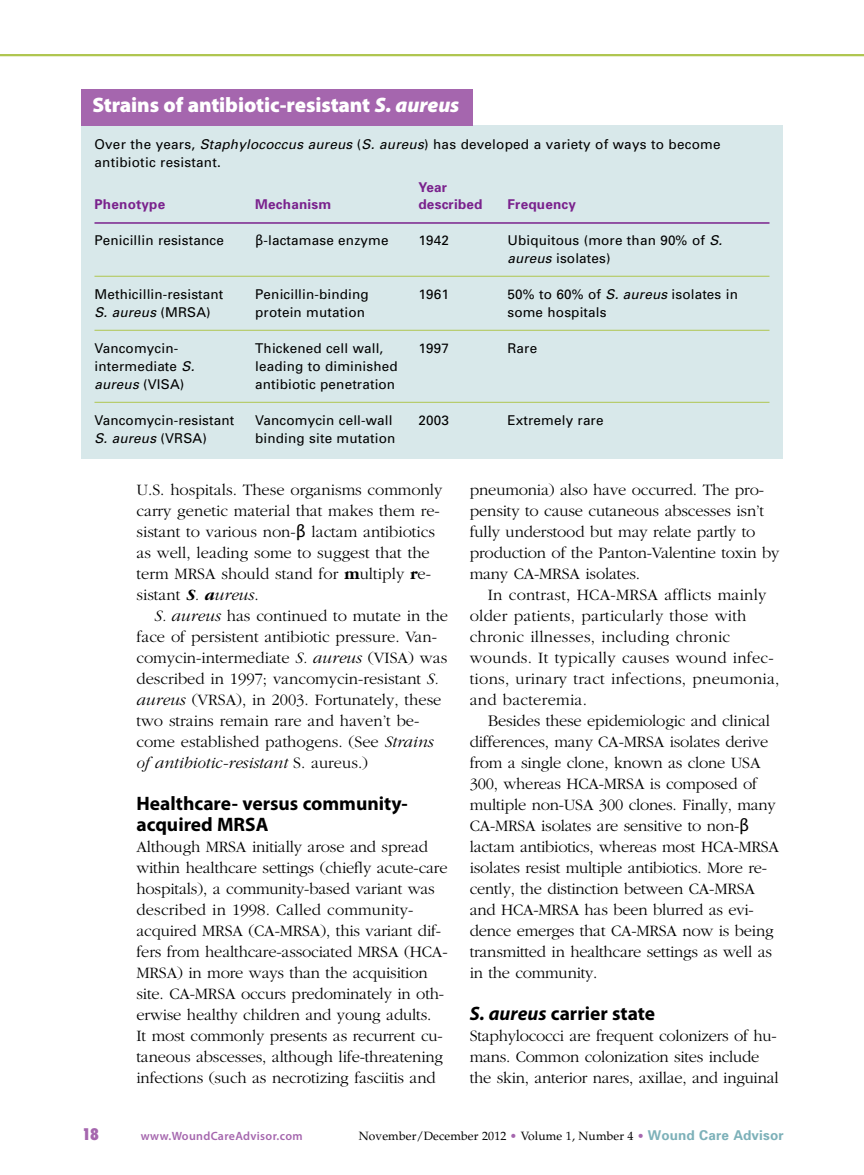
<style>
.page{position:relative;width:864px;height:1175px;background:#fff}
.page>*{position:absolute;margin:0;border:0;box-sizing:border-box;transform-origin:0 0}
.t1{font:900 21px "Myriad Pro";letter-spacing:-.005em;color:#fff}
.t2{font:700 19.5px/21px "Myriad Pro";color:#000}
.t3{font:300 16.5px/21px "Garamond";letter-spacing:-.01em;color:#000}
.t4{font:300 16.5px/21px "Garamond";letter-spacing:.015em;color:#000}
.t5{font:900 condensed 16.5px "Futura BT";color:#a566ae}
.t6{font:13.5px/18px "Univers";letter-spacing:.01em;color:#000}
.t7{font:700 13.5px "Univers";letter-spacing:.015em;color:#7a228d}
.t8{font:italic 13.5px "Univers";letter-spacing:.01em;color:#000}
.t9{font:12px "Palatino";letter-spacing:.01em;color:#000}
.t10{font:600 12px "Myriad Pro";letter-spacing:.025em;color:#a566ae}
.s1{font-style:italic}
.s2{font-family:"Lucida Grande"}
.s3{font-style:normal}
.s4{font-family:"Lucida Grande";font-weight:400}
.s5{font-weight:700}
.s6{font-weight:700;font-style:italic}
.s7{color:#a566ae}
.s8{font-family:"Univers";font-weight:700;font-size:13.5px;color:#7db1b9}
</style>
<div class="page">
<hr style="left:0;top:54px;width:864px;height:2px;background:#afc650">
<div style="left:81px;top:125px;width:702px;height:334px;background:#d8e8ea"></div>
<hr style="left:94px;top:222px;width:676px;height:2px;background:#7a228d">
<hr style="left:94px;top:276px;width:676px;height:1px;background:#afc650">
<hr style="left:94px;top:330px;width:676px;height:1px;background:#afc650">
<hr style="left:94px;top:402px;width:676px;height:1px;background:#afc650">
<div style="left:81px;top:89px;width:391px;height:36px;background:#a566ae"></div>
<p class="t1" style="left:92px;top:97px;width:369px">Strains of antibiotic-resistant <span class="s1">S. aureus</span></p>
<p class="t6" style="left:94px;top:136px;width:628px">Over the years, <span class="s1">Staphylococcus aureus</span> (<span class="s1">S. aureus</span>) has developed a variety of ways to become antibiotic resistant.</p>
<p class="t7" style="left:418px;top:182px;width:30px">Year</p>
<p class="t7" style="left:94px;top:199px;width:72px">Phenotype</p>
<p class="t7" style="left:255px;top:199px;width:78px">Mechanism</p>
<p class="t7" style="left:418px;top:199px;width:66px">described</p>
<p class="t7" style="left:507px;top:199px;width:70px">Frequency</p>
<p class="t6" style="left:94px;top:232px;width:131px">Penicillin resistance</p>
<p class="t6" style="left:255px;top:232px;width:135px"><span class="s2">β</span>-lactamase enzyme</p>
<p class="t6" style="left:418px;top:232px;width:32px">1942</p>
<p class="t6" style="left:507px;top:232px;width:216px">Ubiquitous (more than 90% of <span class="s1">S. aureus</span> isolates)</p>
<p class="t6" style="left:94px;top:286px;width:130px">Methicillin-resistant</p>
<p class="t6" style="left:255px;top:286px;width:115px">Penicillin-binding</p>
<p class="t6" style="left:418px;top:286px;width:32px">1961</p>
<p class="t6" style="left:507px;top:286px;width:232px">50% to 60% of <span class="s1">S. aureus</span> isolates in</p>
<p class="t8" style="left:94px;top:307px;width:118px">S. aureus <span class="s3">(MRSA)</span></p>
<p class="t6" style="left:255px;top:304px;width:111px">protein mutation</p>
<p class="t6" style="left:507px;top:304px;width:101px">some hospitals</p>
<p class="t6" style="left:94px;top:340px;width:85px">Vancomycin-</p>
<p class="t6" style="left:255px;top:340px;width:130px">Thickened cell wall,</p>
<p class="t6" style="left:418px;top:340px;width:32px">1997</p>
<p class="t6" style="left:507px;top:340px;width:31px">Rare</p>
<p class="t6" style="left:94px;top:358px;width:101px">intermediate <span class="s1">S.</span></p>
<p class="t6" style="left:255px;top:358px;width:144px">leading to diminished</p>
<p class="t8" style="left:94px;top:379px;width:91px">aureus <span class="s3">(VISA)</span></p>
<p class="t6" style="left:255px;top:376px;width:141px">antibiotic penetration</p>
<p class="t6" style="left:94px;top:412px;width:141px">Vancomycin-resistant</p>
<p class="t6" style="left:255px;top:412px;width:139px">Vancomycin cell-wall</p>
<p class="t6" style="left:418px;top:412px;width:32px">2003</p>
<p class="t6" style="left:507px;top:412px;width:98px">Extremely rare</p>
<p class="t8" style="left:94px;top:433px;width:114px">S. aureus <span class="s3">(VRSA)</span></p>
<p class="t6" style="left:255px;top:430px;width:142px">binding site mutation</p>
<p class="t3" style="left:136px;top:479px;width:307px">U.S. hospitals. These organisms commonly carry genetic material that makes them re&shy;sistant to various non-<span class="s4">β</span> lactam antibiotics as well, leading some to suggest that the term MRSA should stand for <span class="s5">m</span>ultiply <span class="s5">r</span>e&shy;sistant <span class="s6">S</span><span class="s1">.</span> <span class="s6">a</span><span class="s1">ureus</span>.</p>
<p class="t3" style="left:136px;top:605px;width:313px;text-indent:18px"><span class="s1">S. aureus</span> has continued to mutate in the face of persistent antibiotic pressure. Van&shy;comycin-intermediate <span class="s1">S. aureus</span> (VISA) was described in 1997; vancomycin-resistant <span class="s1">S. aureus</span> (VRSA), in 2003. Fortunately, these two strains remain rare and haven’t be&shy;come established pathogens. (See <span class="s1">Strains of antibiotic-resistant</span> S. aureus.)</p>
<p class="t2" style="left:136px;top:794px;width:273px">Healthcare- versus community&shy;acquired MRSA</p>
<p class="t3" style="left:136px;top:836px;width:313px">Although MRSA initially arose and spread within healthcare settings (chiefly acute-care hospitals), a community-based variant was described in 1998. Called community&shy;acquired MRSA (CA-MRSA), this variant dif&shy;fers from healthcare-associated MRSA (HCA-MRSA) in more ways than the acquisition site. CA-MRSA occurs predominately in oth&shy;erwise healthy children and young adults.<br>It most commonly presents as recurrent cu&shy;taneous abscesses, although life-threatening infections (such as necrotizing fasciitis and</p>
<p class="t3" style="left:470px;top:479px;width:311px">pneumonia) also have occurred. The pro&shy;pensity to cause cutaneous abscesses isn’t fully understood but may relate partly to production of the Panton-Valentine toxin by many CA-MRSA isolates.</p>
<p class="t4" style="left:470px;top:584px;width:311px;text-indent:18px">In contrast, HCA-MRSA afflicts mainly older patients, particularly those with chronic illnesses, including chronic wounds. It typically causes wound infec&shy;tions, urinary tract infections, pneumonia, and bacteremia.</p>
<p class="t3" style="left:470px;top:710px;width:311px;text-indent:18px">Besides these epidemiologic and clinical differences, many CA-MRSA isolates derive from a single clone, known as clone USA 300, whereas HCA-MRSA is composed of multiple non-USA 300 clones. Finally, many CA-MRSA isolates are sensitive to non-<span class="s4">β </span>lactam antibiotics, whereas most HCA-MRSA isolates resist multiple antibiotics. More re&shy;cently, the distinction between CA-MRSA and HCA-MRSA has been blurred as evi&shy;dence emerges that CA-MRSA now is being transmitted in healthcare settings as well as in the community.</p>
<p class="t2" style="left:470px;top:1004px;width:187px"><span class="s1">S. aureus</span> carrier state</p>
<p class="t3" style="left:470px;top:1025px;width:310px">Staphylococci are frequent colonizers of hu&shy;mans. Common colonization sites include the skin, anterior nares, axillae, and inguinal</p>
<p class="t5" style="left:82px;top:1127px;width:18px">18</p>
<p class="t10" style="left:141px;top:1131px;width:163px">www.WoundCareAdvisor.com</p>
<p class="t9" style="left:359px;top:1131px;width:426px">November/December 2012 <span class="s7">•</span> Volume 1, Number 4 <span class="s7">•</span> <span class="s8">Wound Care Advisor</span></p>
</div>
